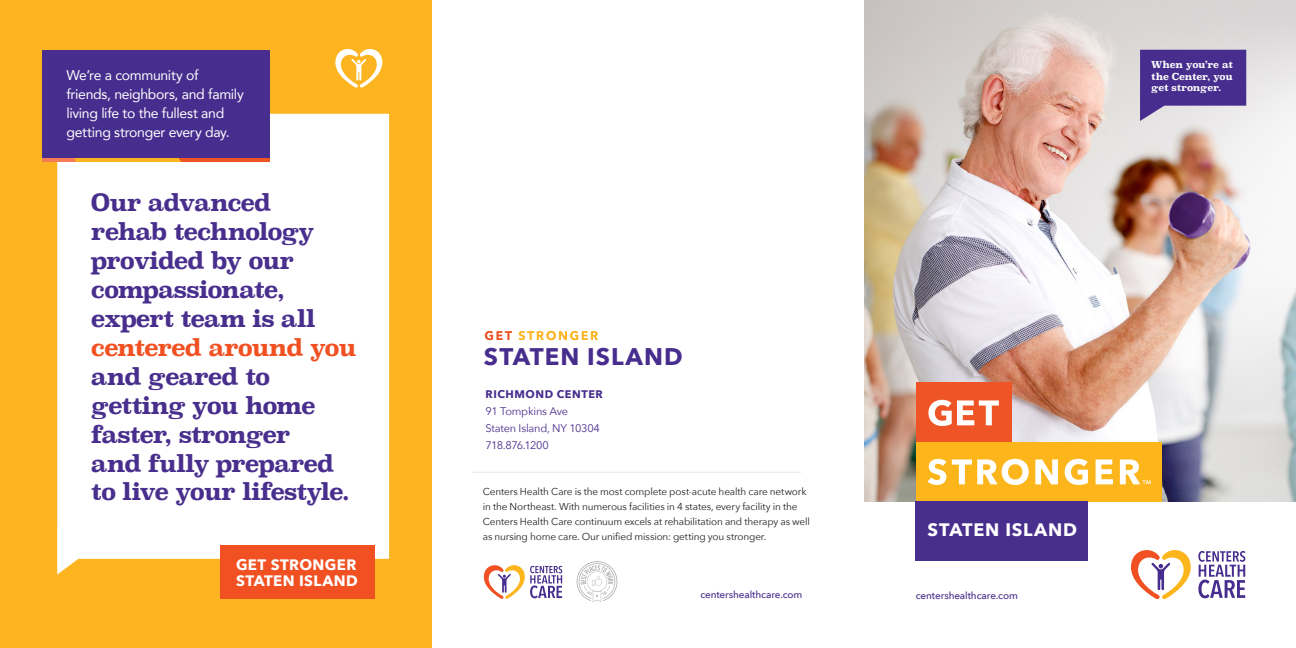
<style>
.page{position:relative;width:1296px;height:648px;background:#fff}
.page>*{position:absolute;margin:0;border:0;box-sizing:border-box;transform-origin:0 0}
.t1{font:700 24px "Avenir Next";letter-spacing:.04em;color:#472d8d}
.t2{font:700 23.4px/29px "Superclarendon";letter-spacing:-.05em;color:#492f8d}
.t3{font:700 18px "Avenir Next";letter-spacing:.045em;color:#fff}
.t4{font:700 15.1px "Avenir Next";letter-spacing:.025em;color:#fff}
.t5{font:14px/19px "Avenir";letter-spacing:-.02em;color:#fff}
.t6{font:11px/17px "Avenir Next";letter-spacing:-.025em;color:#472d8d}
.t7{font:10px/15px "Avenir Next";letter-spacing:-.015em;color:#231f20}
.t8{font:500 10px "Avenir Next LT Pro";letter-spacing:-.015em;color:#492f8d}
.t9{font:700 9.5px "Superclarendon";letter-spacing:-.025em;color:#fff}
.s1{color:#f15122}
.s2{font-weight:700}
</style>
<div class="page">
<div style="left:0;top:0;width:432px;height:648px;background:#fcb420"></div>
<img style="left:864px;top:0;width:432px;height:501px">
<svg style="left:335px;top:49px;width:47px;height:39px"></svg>
<svg style="left:1140px;top:50px;width:106px;height:71px;background:#65509e"></svg>
<div style="left:916px;top:442px;width:246px;height:59px;background:#fcb61c"></div>
<div style="left:916px;top:383px;width:95px;height:59px;background:#ee5425"></div>
<svg style="left:928px;top:459px;width:101px;height:26px"></svg>
<svg style="left:1035px;top:459px;width:23px;height:25px"></svg>
<svg style="left:1065px;top:459px;width:23px;height:26px"></svg>
<svg style="left:1096px;top:459px;width:17px;height:25px"></svg>
<svg style="left:1120px;top:459px;width:31px;height:25px"></svg>
<svg style="left:928px;top:400px;width:71px;height:26px"></svg>
<div style="left:916px;top:501px;width:172px;height:59px;background:#492f8d"></div>
<div style="left:57px;top:114px;width:332px;height:461px;background:#fff"></div>
<div style="left:220px;top:546px;width:155px;height:53px;background:#f15122"></div>
<div style="left:43px;top:50px;width:227px;height:111px;background:#472d8d"></div>
<svg style="left:43px;top:158px;width:227px;height:4px"></svg>
<svg style="left:1198px;top:551px;width:47px;height:47px"></svg>
<svg style="left:1131px;top:550px;width:60px;height:49px"></svg>
<svg style="left:484px;top:565px;width:78px;height:34px"></svg>
<hr style="left:472px;top:472px;width:329px;height:1px;background:#e6e7e9">
<svg style="left:577px;top:561px;width:40px;height:41px"></svg>
<svg style="left:485px;top:331px;width:27px;height:9px"></svg>
<svg style="left:518px;top:331px;width:80px;height:9px"></svg>
<p class="t5" style="left:66px;top:65px;width:179px">We’re a community of friends, neighbors, and family living life to the fullest and getting stronger every day.</p>
<p class="t2" style="left:91px;top:189px;width:182px">Our advanced</p>
<p class="t2" style="left:91px;top:218px;width:267px">rehab technology provided by our compassionate, expert team is all <span class="s1">centered around you </span>and geared to</p>
<p class="t2" style="left:91px;top:392px;width:226px">getting you home faster, stronger</p>
<p class="t2" style="left:91px;top:450px;width:245px">and fully prepared</p>
<p class="t2" style="left:91px;top:479px;width:261px">to live your lifestyle.</p>
<p class="t4" style="left:236px;top:551px;width:122px">GET STRONGER</p>
<p class="t4" style="left:236px;top:567px;width:123px">STATEN ISLAND</p>
<p class="t9" style="left:1151px;top:58px;width:83px">When you’re at</p>
<p class="t9" style="left:1151px;top:69px;width:83px">the Center, you</p>
<p class="t9" style="left:1151px;top:80px;width:72px">get stronger.</p>
<p class="t1" style="left:484px;top:335px;width:200px">STATEN ISLAND</p>
<p class="t6" style="left:486px;top:385px;width:119px"><span class="s2">RICHMOND CENTER<br></span>91 Tompkins Ave<br>Staten Island, NY 10304<br>718.876.1200</p>
<p class="t7" style="left:483px;top:483px;width:329px">Centers Health Care is the most complete post-acute health care network in the Northeast. With numerous facilities in 4 states, every facility in the Centers Health Care continuum excels at rehabilitation and therapy as well as nursing home care. Our unified mission: getting you stronger.</p>
<p class="t3" style="left:928px;top:515px;width:151px">STATEN ISLAND</p>
<p class="t8" style="left:700px;top:589px;width:104px">centershealthcare.com</p>
<p class="t8" style="left:916px;top:589px;width:104px">centershealthcare.com</p>
</div>
